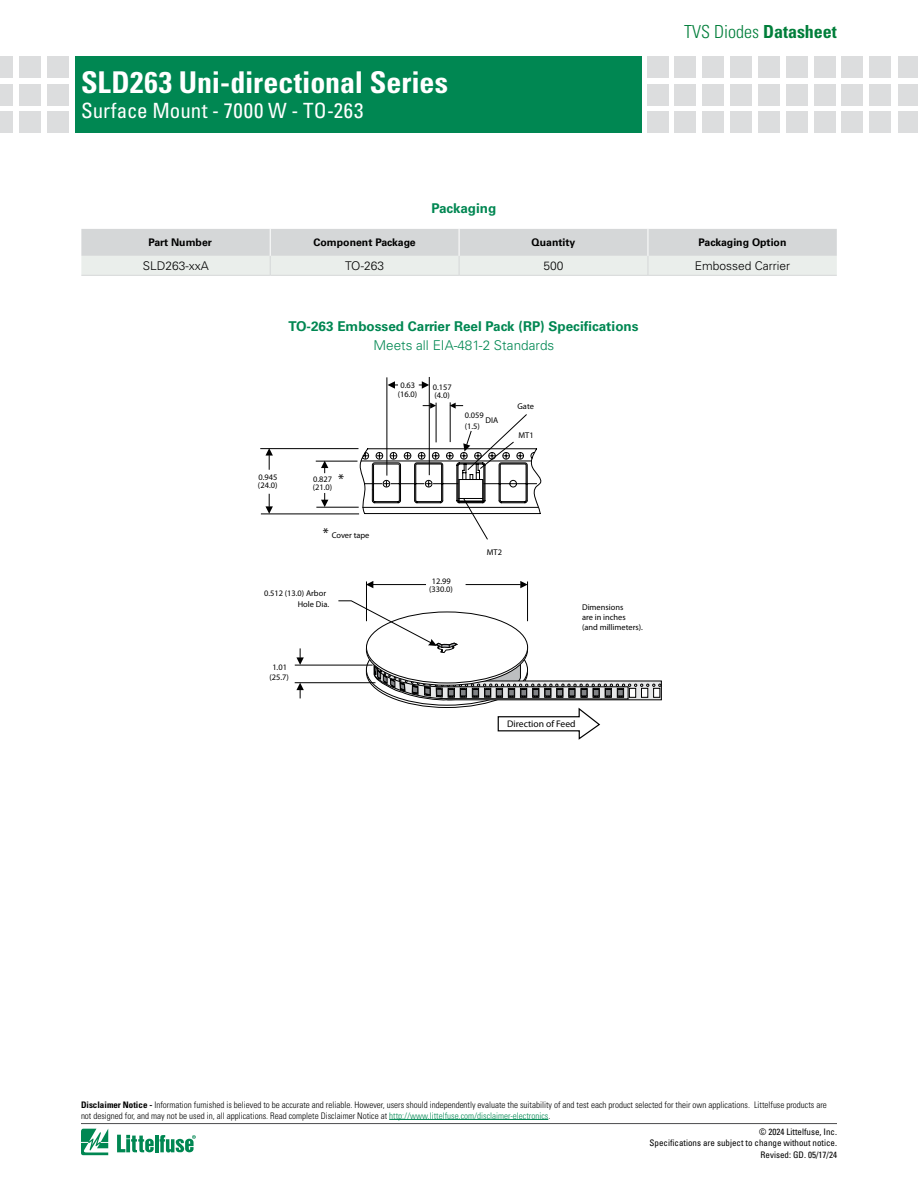
<style>
.page{position:relative;width:918px;height:1188px;background:#fff}
.page>*{position:absolute;margin:0;border:0;box-sizing:border-box;transform-origin:0 0}
.t1{font:700 condensed 30px "Univers LT Std";color:#fff}
.t2{font:condensed 21px "Univers LT Std";letter-spacing:.015em;color:#fff}
.t3{font:300 condensed 18px "Univers LT Std";color:#007e3a}
.t4{font:14.4px "Helvetica";color:#000}
.t5{font:700 13.5px "Univers LT Std";color:#008752}
.t6{font:300 13.5px "Univers LT Std";color:#008752}
.t7{font:300 12px "Univers LT Std";color:#000}
.t8{font:700 10.5px "Univers LT Std";color:#000}
.t9{font:9.6px "Helvetica";color:#000}
.t10{font:300 condensed 9px/10.8px "Univers LT Std";color:#000}
.t11{font:condensed 9px/10.8px "Univers LT Std";color:#000;text-align:right}
.t12{font:8.4px/8.4px "Helvetica";color:#000}
.s1{font-weight:700}
.s2{font-size:14.4px}
.s3{color:#008752}
</style>
<div class="page">
<hr style="left:81px;top:1123px;width:756px;height:1px;background:#4d4d4f">
<svg style="left:81px;top:1129px;width:27px;height:26px"></svg>
<hr style="left:155px;top:1135px;width:3px;height:17px;background:#008752">
<svg style="left:160px;top:1135px;width:36px;height:18px"></svg>
<svg style="left:117px;top:1135px;width:37px;height:17px"></svg>
<div style="left:870px;top:56px;width:21px;height:21px;background:#dcddde"></div>
<div style="left:870px;top:84px;width:21px;height:21px;background:#dcddde"></div>
<div style="left:870px;top:112px;width:21px;height:21px;background:#dcddde"></div>
<div style="left:647px;top:56px;width:21px;height:21px;background:#dcddde"></div>
<div style="left:647px;top:84px;width:21px;height:21px;background:#dcddde"></div>
<div style="left:647px;top:112px;width:21px;height:21px;background:#dcddde"></div>
<div style="left:675px;top:56px;width:21px;height:21px;background:#dcddde"></div>
<div style="left:675px;top:84px;width:21px;height:21px;background:#dcddde"></div>
<div style="left:675px;top:112px;width:21px;height:21px;background:#dcddde"></div>
<div style="left:703px;top:56px;width:21px;height:21px;background:#dcddde"></div>
<div style="left:703px;top:84px;width:21px;height:21px;background:#dcddde"></div>
<div style="left:703px;top:112px;width:21px;height:21px;background:#dcddde"></div>
<div style="left:730px;top:56px;width:22px;height:21px;background:#dcddde"></div>
<div style="left:730px;top:84px;width:22px;height:21px;background:#dcddde"></div>
<div style="left:730px;top:112px;width:22px;height:21px;background:#dcddde"></div>
<div style="left:786px;top:56px;width:21px;height:21px;background:#dcddde"></div>
<div style="left:786px;top:84px;width:21px;height:21px;background:#dcddde"></div>
<div style="left:786px;top:112px;width:21px;height:21px;background:#dcddde"></div>
<div style="left:758px;top:56px;width:22px;height:21px;background:#dcddde"></div>
<div style="left:758px;top:84px;width:22px;height:21px;background:#dcddde"></div>
<div style="left:758px;top:112px;width:22px;height:21px;background:#dcddde"></div>
<div style="left:814px;top:56px;width:21px;height:21px;background:#dcddde"></div>
<div style="left:814px;top:84px;width:21px;height:21px;background:#dcddde"></div>
<div style="left:814px;top:112px;width:21px;height:21px;background:#dcddde"></div>
<div style="left:842px;top:56px;width:21px;height:21px;background:#dcddde"></div>
<div style="left:842px;top:84px;width:21px;height:21px;background:#dcddde"></div>
<div style="left:842px;top:112px;width:21px;height:21px;background:#dcddde"></div>
<div style="left:898px;top:56px;width:20px;height:21px;background:#dcddde"></div>
<div style="left:898px;top:84px;width:20px;height:21px;background:#dcddde"></div>
<div style="left:898px;top:112px;width:20px;height:21px;background:#dcddde"></div>
<div style="left:75px;top:56px;width:567px;height:77px;background:#008752"></div>
<div style="left:47px;top:56px;width:21px;height:21px;background:#dcddde"></div>
<div style="left:47px;top:84px;width:21px;height:21px;background:#dcddde"></div>
<div style="left:47px;top:112px;width:21px;height:21px;background:#dcddde"></div>
<div style="left:19px;top:56px;width:21px;height:21px;background:#dcddde"></div>
<div style="left:19px;top:84px;width:21px;height:21px;background:#dcddde"></div>
<div style="left:19px;top:112px;width:21px;height:21px;background:#dcddde"></div>
<div style="left:0;top:56px;width:13px;height:21px;background:#dcddde"></div>
<div style="left:0;top:84px;width:13px;height:21px;background:#dcddde"></div>
<div style="left:0;top:112px;width:13px;height:21px;background:#dcddde"></div>
<hr style="left:81px;top:275px;width:189px;height:1px;background:#d5d7d8">
<hr style="left:270px;top:275px;width:189px;height:1px;background:#d5d7d8">
<hr style="left:459px;top:275px;width:189px;height:1px;background:#d5d7d8">
<hr style="left:648px;top:275px;width:189px;height:1px;background:#d5d7d8">
<svg style="left:81px;top:229px;width:756px;height:46px;background:#dde0df"></svg>
<hr style="left:366px;top:581px;width:1px;height:40px;background:#000">
<hr style="left:527px;top:581px;width:1px;height:40px;background:#000">
<svg style="left:296px;top:648px;width:8px;height:17px"></svg>
<hr style="left:466px;top:584px;width:55px;height:1px;background:#000">
<svg style="left:520px;top:581px;width:8px;height:7px"></svg>
<hr style="left:373px;top:584px;width:53px;height:1px;background:#000">
<svg style="left:366px;top:581px;width:7px;height:7px"></svg>
<svg style="left:296px;top:683px;width:8px;height:15px"></svg>
<hr style="left:295px;top:665px;width:78px;height:1px;background:#000">
<hr style="left:295px;top:682px;width:80px;height:1px;background:#000">
<hr style="left:387px;top:377px;width:1px;height:99px;background:#000">
<svg style="left:388px;top:381px;width:10px;height:8px"></svg>
<hr style="left:429px;top:377px;width:1px;height:98px;background:#000">
<svg style="left:419px;top:381px;width:10px;height:8px"></svg>
<hr style="left:450px;top:402px;width:1px;height:40px;background:#000">
<hr style="left:260px;top:448px;width:98px;height:1px;background:#000">
<hr style="left:261px;top:514px;width:98px;height:1px;background:#000">
<svg style="left:265px;top:448px;width:8px;height:22px"></svg>
<svg style="left:265px;top:494px;width:8px;height:20px"></svg>
<hr style="left:316px;top:461px;width:42px;height:1px;background:#000">
<hr style="left:316px;top:507px;width:43px;height:1px;background:#000">
<svg style="left:321px;top:461px;width:7px;height:12px"></svg>
<svg style="left:321px;top:493px;width:7px;height:14px"></svg>
<svg style="left:338px;top:600px;width:324px;height:140px"></svg>
<svg style="left:360px;top:403px;width:182px;height:137px"></svg>
<hr style="left:389px;top:1119px;width:159px;height:1px;background:#008752">
<h1 class="t1" style="left:81px;top:64px;width:369px">SLD263 Uni-directional Series</h1>
<h2 class="t2" style="left:81px;top:97px;width:284px">Surface Mount - 7000 W - TO-263</h2>
<h3 class="t5" style="left:431px;top:200px;width:67px">Packaging</h3>
<h3 class="t3" style="left:684px;top:21px;width:154px">TVS Diodes <span class="s1">Datasheet</span></h3>
<p class="t8" style="left:148px;top:236px;width:65px">Part Number</p>
<p class="t8" style="left:314px;top:236px;width:104px">Component Package</p>
<p class="t8" style="left:532px;top:236px;width:45px">Quantity</p>
<p class="t8" style="left:699px;top:236px;width:89px">Packaging Option</p>
<h3 class="t7" style="left:143px;top:258px;width:68px">SLD263-xxA</h3>
<h3 class="t7" style="left:345px;top:258px;width:40px">TO-263</h3>
<h3 class="t7" style="left:543px;top:258px;width:22px">500</h3>
<h3 class="t7" style="left:695px;top:258px;width:97px">Embossed Carrier</h3>
<h3 class="t5" style="left:288px;top:319px;width:352px">TO-263 Embossed Carrier Reel Pack (RP) Specifications</h3>
<h3 class="t6" style="left:373px;top:337px;width:182px">Meets all EIA-481-2 Standards</h3>
<p class="t12" style="left:258px;top:473px;width:21px">0.945 (24.0)</p>
<h3 class="t4" style="left:338px;top:470px;width:7px">*</h3>
<p class="t12" style="left:313px;top:475px;width:21px">0.827 (21.0)</p>
<p class="t12" style="left:323px;top:531px;width:48px"><span class="s2">*</span> Cover tape</p>
<p class="t12" style="left:298px;top:588px;width:33px;line-height:10.2px;text-indent:-34px">0.512 (13.0) Arbor<br>Hole Dia.</p>
<p class="t12" style="left:270px;top:662px;width:21px;line-height:10.2px;text-align:center">1.01 (25.7)</p>
<p class="t12" style="left:398px;top:381px;width:21px;text-align:center">0.63 (16.0)</p>
<p class="t12" style="left:433px;top:383px;width:20px">0.157 (4.0)</p>
<p class="t12" style="left:465px;top:411px;width:20px">0.059</p>
<p class="t12" style="left:486px;top:416px;width:14px">DIA</p>
<p class="t12" style="left:465px;top:422px;width:17px">(1.5)</p>
<p class="t12" style="left:518px;top:401px;width:18px">Gate</p>
<p class="t12" style="left:519px;top:431px;width:17px">MT1</p>
<p class="t12" style="left:429px;top:576px;width:25px;text-align:center">12.99 (330.0)</p>
<p class="t12" style="left:487px;top:548px;width:17px">MT2</p>
<p class="t12" style="left:582px;top:602px;width:62px;line-height:10.2px">Dimensions<br>are in inches (and millimeters).</p>
<p class="t9" style="left:507px;top:718px;width:70px">Direction of Feed</p>
<p class="t10" style="left:81px;top:1099px;width:747px"><span class="s1">Disclaimer Notice -</span> Information furnished is believed to be accurate and reliable. However, users should independently evaluate the suitability of and test each product selected for their own applications. Littelfuse products are not designed for, and may not be used in, all applications. Read complete Disclaimer Notice at <span class="s3">http://www.littelfuse.com/disclaimer-electronics</span>.</p>
<p class="t11" style="left:650px;top:1126px;width:189px">© 2024 Littelfuse, Inc.<br>Specifications are subject to change without notice.</p>
<p class="t11" style="left:761px;top:1149px;width:78px">Revised: GD. 05/17/24</p>
</div>
